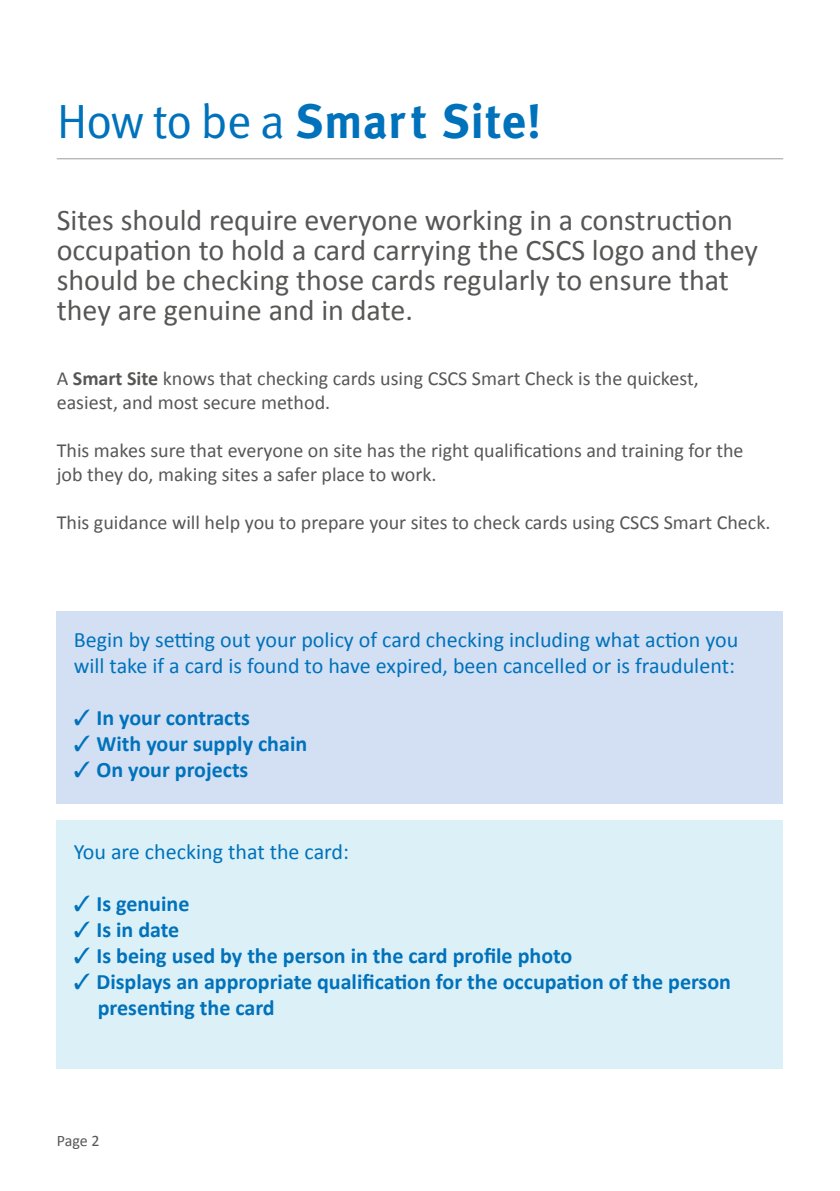
<style>
.page{position:relative;width:840px;height:1191px;background:#fff}
.page>*{position:absolute;margin:0;border:0;box-sizing:border-box;transform-origin:0 0}
.t1{font:700 48px "Meta Pro";letter-spacing:.01em;color:#0072bb}
.t2{font:30px/30px "Calibri";color:#575756}
.t3{font:700 22px/26px "Calibri";color:#0072bb}
.t4{font:22px/26px "Calibri";color:#0072bb}
.t5{font:20px/24px "Calibri";color:#575756}
.t6{font:16px "Calibri";color:#575756}
.s1{font-family:"Meta Pro Norm";font-weight:400}
.s2{font-weight:700}
</style>
<div class="page">
<div style="left:57px;top:611px;width:725px;height:192px;background:#d3e0f4"></div>
<div style="left:57px;top:820px;width:725px;height:248px;background:#dcf0f7"></div>
<hr style="left:57px;top:158px;width:725px;height:1px;background:#9d9d9c">
<h1 class="t1" style="left:57px;top:84px;width:486px"><span class="s1">How to be a</span> Smart Site!</h1>
<h2 class="t2" style="left:57px;top:204px;width:702px">Sites should require everyone working in a construction occupation to hold a card carrying the CSCS logo and they should be checking those cards regularly to ensure that they are genuine and in date.</h2>
<p class="t5" style="left:57px;top:366px;width:643px">A <span class="s2">Smart Site</span> knows that checking cards using CSCS Smart Check is the quickest, easiest, and most secure method.</p>
<p class="t5" style="left:57px;top:438px;width:688px">This makes sure that everyone on site has the right qualifications and training for the job they do, making sites a safer place to work.</p>
<p class="t5" style="left:57px;top:510px;width:715px">This guidance will help you to prepare your sites to check cards using CSCS Smart Check.</p>
<p class="t4" style="left:74px;top:626px;width:665px">Begin by setting out your policy of card checking including what action you will take if a card is found to have expired, been cancelled or is fraudulent:</p>
<p class="t3" style="left:74px;top:704px;width:177px">✓ In your contracts</p>
<p class="t3" style="left:74px;top:730px;width:235px">✓ With your supply chain</p>
<p class="t3" style="left:74px;top:756px;width:176px">✓ On your projects</p>
<p class="t4" style="left:74px;top:838px;width:277px">You are checking that the card:</p>
<p class="t3" style="left:74px;top:890px;width:117px">✓ Is genuine</p>
<p class="t3" style="left:74px;top:916px;width:107px">✓ Is in date</p>
<p class="t3" style="left:74px;top:942px;width:500px">✓ Is being used by the person in the card profile photo</p>
<p class="t3" style="left:98px;top:968px;width:634px;text-indent:-24px">✓ Displays an appropriate qualification for the occupation of the person presenting the card</p>
<p class="t6" style="left:57px;top:1129px;width:44px">Page 2</p>
</div>
